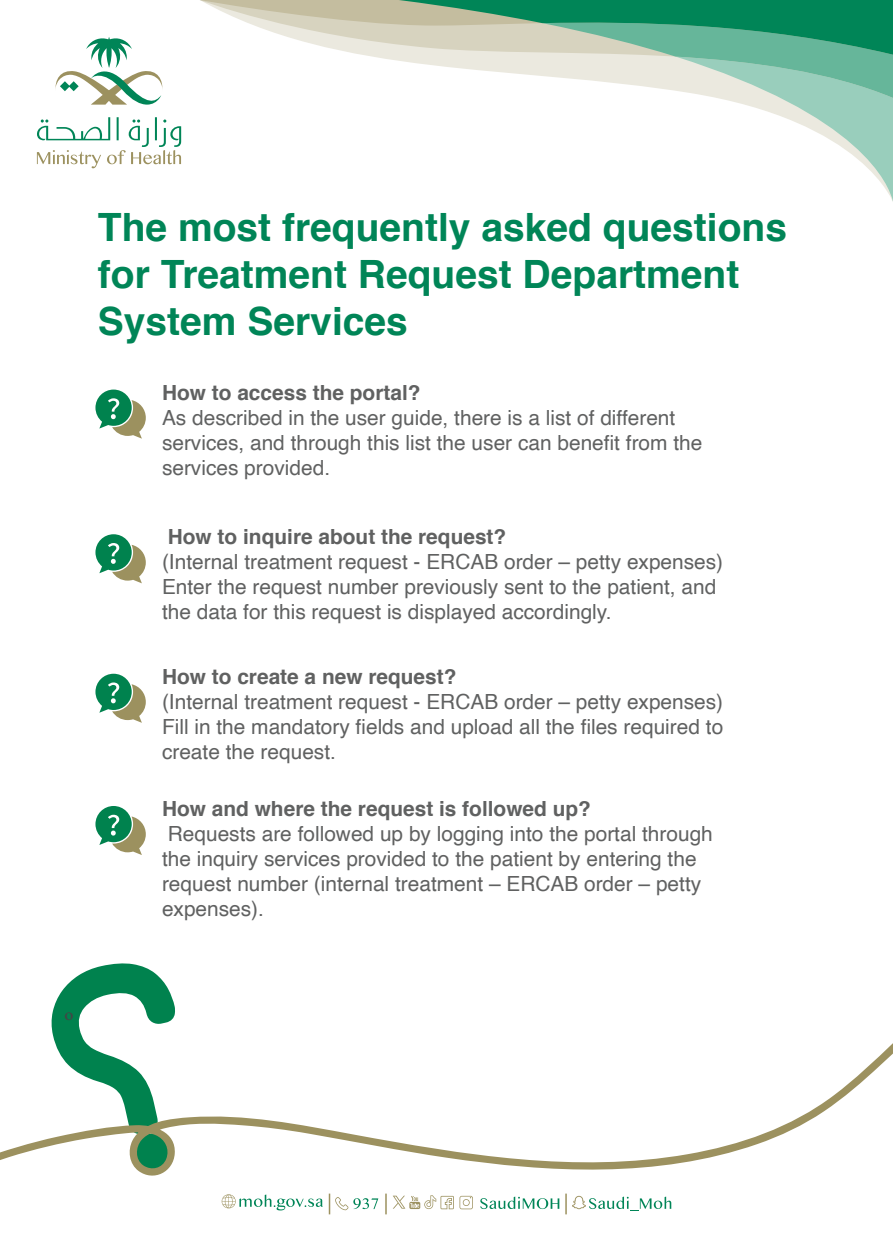
<style>
.page{position:relative;width:893px;height:1241px;background:#fff}
.page>*{position:absolute;margin:0;border:0;box-sizing:border-box;transform-origin:0 0}
.t1{font:700 39px/46.8px "Helvetica";color:#008557}
.t2{font:24px "Adobe Arabic";color:#444445}
.t3{font:20.85px/25px "Helvetica";color:#606161}
.t4{font:700 20.85px "Helvetica";color:#606161}
</style>
<div class="page">
<svg style="left:37px;top:117px;width:144px;height:51px"></svg>
<svg style="left:55px;top:55px;width:108px;height:50px"></svg>
<svg style="left:86px;top:0;width:158px;height:55px"></svg>
<svg style="left:244px;top:0;width:649px;height:202px"></svg>
<svg style="left:0;top:963px;width:893px;height:213px"></svg>
<svg style="left:95px;top:390px;width:51px;height:49px"></svg>
<svg style="left:572px;top:1196px;width:99px;height:15px"></svg>
<svg style="left:480px;top:1197px;width:79px;height:12px"></svg>
<svg style="left:329px;top:1194px;width:49px;height:20px"></svg>
<hr style="left:385px;top:1194px;width:2px;height:20px;background:#9c915f">
<hr style="left:565px;top:1194px;width:2px;height:20px;background:#9c915f">
<svg style="left:222px;top:1194px;width:101px;height:16px"></svg>
<svg style="left:393px;top:1195px;width:80px;height:14px"></svg>
<svg style="left:95px;top:534px;width:51px;height:49px"></svg>
<svg style="left:95px;top:674px;width:51px;height:49px"></svg>
<svg style="left:95px;top:806px;width:51px;height:49px"></svg>
<h1 class="t1" style="left:98px;top:204px;width:691px">The most frequently asked questions for Treatment Request Department<br>System Services</h1>
<p class="t4" style="left:162px;top:376px;width:260px">How to access the portal?</p>
<p class="t3" style="left:162px;top:406px;width:542px">As described in the user guide, there is a list of different services, and through this list the user can benefit from the services provided.</p>
<p class="t4" style="left:168px;top:520px;width:340px">How to inquire about the request?</p>
<p class="t3" style="left:162px;top:550px;width:563px">(Internal treatment request - ERCAB order – petty expenses)<br>Enter the request number previously sent to the patient, and the data for this request is displayed accordingly.</p>
<p class="t4" style="left:162px;top:660px;width:296px">How to create a new request?</p>
<p class="t3" style="left:162px;top:690px;width:563px;text-align:justify">(Internal treatment request - ERCAB order – petty expenses)<br>Fill in the mandatory fields and upload all the files required to create the request.</p>
<p class="t4" style="left:162px;top:792px;width:430px">How and where the request is followed up?</p>
<p class="t3" style="left:162px;top:822px;width:552px">Requests are followed up by logging into the portal through the inquiry services provided to the patient by entering the request number (internal treatment – ERCAB order – petty expenses).</p>
<p class="t2" style="left:65px;top:998px;width:11px">o</p>
</div>
